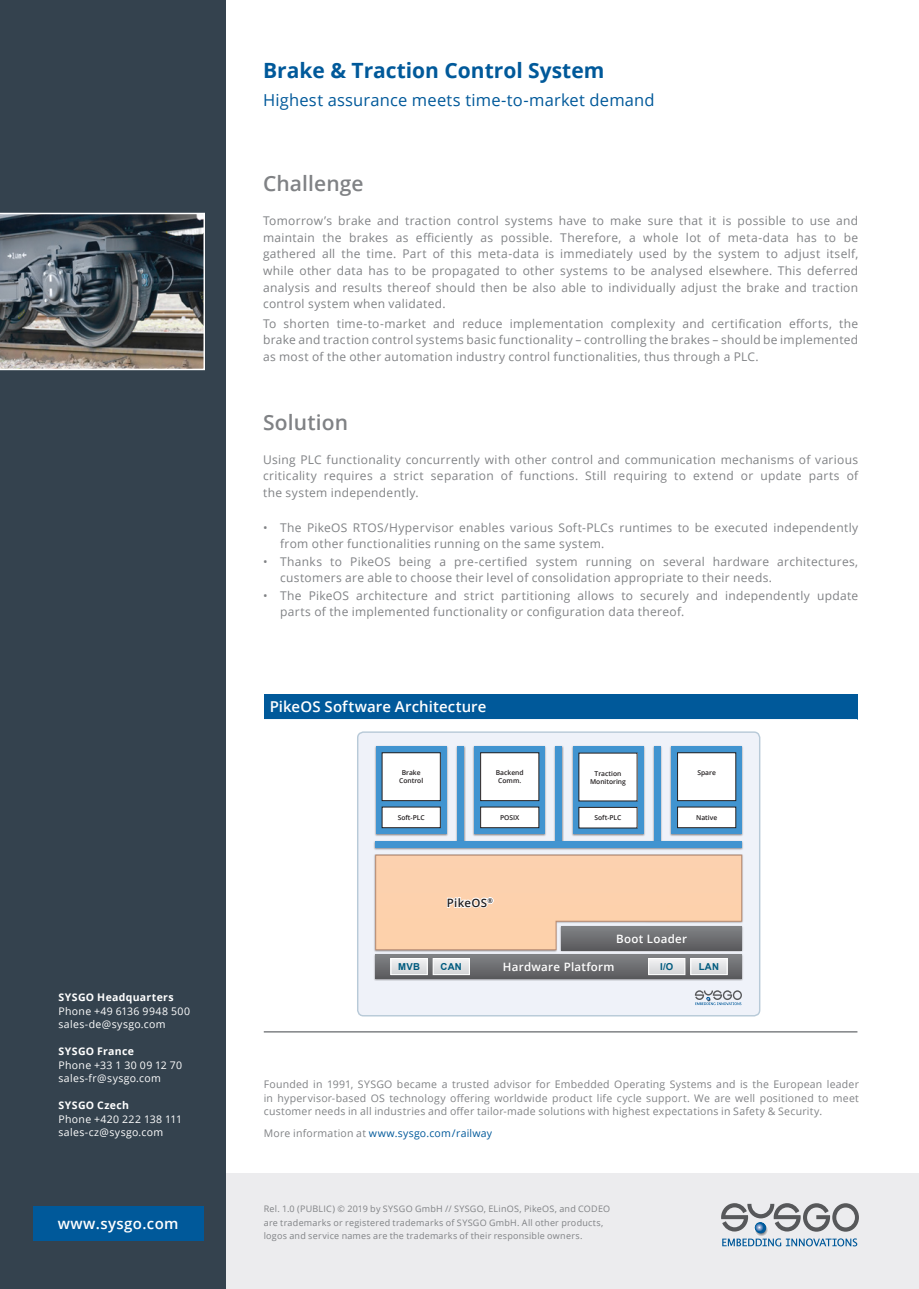
<style>
.page{position:relative;width:919px;height:1289px;background:#fff}
.page>*{position:absolute;margin:0;border:0;box-sizing:border-box;transform-origin:0 0}
.t1{font:700 21px "Open Sans";color:#00599a}
._3{font:600 21px "Open Sans";letter-spacing:.005em;color:#808285}
._3-2{font:16.5px "Open Sans";letter-spacing:.01em;color:#00599a}
.Feature_P{font:600 15px "Open Sans";letter-spacing:.005em;color:#fff}
.Feature_P-2{font:600 15px "Open Sans";letter-spacing:.025em;color:#fff}
._3-3{font:12px/16.5px "Open Sans";letter-spacing:.025em;color:#808285;text-align:justify}
.t2{font:600 11.55px "Open Sans";letter-spacing:.025em;color:#fff}
.t3{font:600 11.55px "Open Sans";letter-spacing:.025em;color:#231f20}
._3-4{font:10.5px/13.5px "Open Sans";letter-spacing:.025em;color:#808285;text-align:justify}
._1{font:10.5px "Open Sans";letter-spacing:.03em;color:#fff}
._1-2{font:700 10.5px "Open Sans";letter-spacing:.03em;color:#fff}
._3-5{font:10.5px "Open Sans";letter-spacing:.02em;color:#00599a}
.t4{font:700 9.6px "Arial";letter-spacing:.025em;color:#005b7f}
.Disclaimer{font:9px/13.5px "Open Sans";letter-spacing:.025em;color:#808285}
.t5{font:600 6.75px/8.1px "Open Sans";color:#231f20;text-align:center}
.s1{color:#808285}
</style>
<div class="page">
<div style="left:225px;top:1172px;width:693px;height:116px;background:#ececee"></div>
<div style="left:0;top:0;width:225px;height:1288px;background:#34424e"></div>
<svg style="left:754px;top:1222px;width:14px;height:14px"></svg>
<div style="left:754px;top:1221px;width:12px;height:12px;background:#00599a;border-radius:50%"></div>
<svg style="left:721px;top:1203px;width:137px;height:28px"></svg>
<svg style="left:722px;top:1238px;width:135px;height:8px"></svg>
<div style="left:264px;top:694px;width:593px;height:25px;background:#00599a"></div>
<hr style="left:264px;top:1031px;width:593px;height:1px;background:#808285">
<div style="left:357px;top:732px;width:402px;height:283px;background:#eff2f9;border-radius:6px"></div>
<div style="left:357px;top:731px;width:403px;height:285px;border:1px solid #b8cad8;border-radius:6px"></div>
<svg style="left:694px;top:990px;width:47px;height:15px"></svg>
<div style="left:373px;top:953px;width:370px;height:27px;background:#231f20;opacity:.5"></div>
<svg style="left:375px;top:954px;width:366px;height:24px;background:#737477"></svg>
<svg style="left:393px;top:960px;width:32px;height:12px"></svg>
<div style="left:391px;top:958px;width:36px;height:16px;border:1px solid #fff"></div>
<svg style="left:435px;top:960px;width:32px;height:12px"></svg>
<div style="left:433px;top:958px;width:36px;height:16px;border:1px solid #fff"></div>
<svg style="left:650px;top:960px;width:33px;height:12px"></svg>
<div style="left:648px;top:958px;width:37px;height:16px;border:1px solid #fff"></div>
<svg style="left:692px;top:960px;width:33px;height:12px"></svg>
<div style="left:690px;top:958px;width:37px;height:16px;border:1px solid #fff"></div>
<div style="left:373px;top:853px;width:370px;height:99px;background:#231f20;opacity:.5"></div>
<svg style="left:375px;top:854px;width:367px;height:96px;background:#f9cfad"></svg>
<div style="left:559px;top:925px;width:184px;height:27px;background:#231f20;opacity:.5"></div>
<div style="left:561px;top:926px;width:180px;height:24px;background:linear-gradient(to bottom,#828487,#5c5c5f)"></div>
<div style="left:455px;top:745px;width:11px;height:99px;background:#231f20;opacity:.5"></div>
<div style="left:457px;top:746px;width:7px;height:95px;background:#4194d0"></div>
<div style="left:553px;top:745px;width:11px;height:99px;background:#231f20;opacity:.5"></div>
<div style="left:555px;top:746px;width:7px;height:95px;background:#4194d0"></div>
<div style="left:374px;top:745px;width:74px;height:91px;background:#231f20;opacity:.5"></div>
<svg style="left:376px;top:746px;width:70px;height:88px;background:#408cc3"></svg>
<div style="left:382px;top:752px;width:58px;height:48px;background:#fff"></div>
<div style="left:382px;top:807px;width:58px;height:20px;background:#fff"></div>
<div style="left:382px;top:806px;width:58px;height:22px;border:1px solid #231f20"></div>
<div style="left:652px;top:745px;width:10px;height:98px;background:#231f20;opacity:.5"></div>
<div style="left:472px;top:745px;width:75px;height:91px;background:#231f20;opacity:.5"></div>
<div style="left:474px;top:746px;width:71px;height:88px;background:#4194d0"></div>
<div style="left:480px;top:752px;width:59px;height:48px;background:#fff"></div>
<div style="left:480px;top:752px;width:59px;height:48px;border:1px solid #231f20"></div>
<div style="left:480px;top:807px;width:59px;height:20px;background:#fff"></div>
<div style="left:480px;top:806px;width:59px;height:22px;border:1px solid #231f20"></div>
<div style="left:571px;top:745px;width:74px;height:91px;background:#231f20;opacity:.5"></div>
<svg style="left:572px;top:746px;width:71px;height:88px;background:#468ec3"></svg>
<div style="left:579px;top:753px;width:58px;height:48px;background:#fff"></div>
<div style="left:373px;top:840px;width:370px;height:10px;background:#a8a9ae"></div>
<div style="left:375px;top:841px;width:366px;height:7px;background:#4194d0"></div>
<div style="left:579px;top:807px;width:58px;height:21px;background:#fff"></div>
<div style="left:578px;top:807px;width:59px;height:21px;border:1px solid #231f20"></div>
<div style="left:669px;top:745px;width:74px;height:91px;background:#231f20;opacity:.5"></div>
<div style="left:671px;top:746px;width:70px;height:88px;background:#4194d0"></div>
<div style="left:677px;top:752px;width:58px;height:48px;background:#fff"></div>
<div style="left:677px;top:752px;width:59px;height:48px;border:1px solid #231f20"></div>
<div style="left:677px;top:807px;width:58px;height:20px;background:#fff"></div>
<div style="left:677px;top:806px;width:59px;height:22px;border:1px solid #231f20"></div>
<div style="left:33px;top:1205px;width:170px;height:34px;background:#00599a"></div>
<svg style="left:0;top:213px;width:205px;height:157px;background:#5d6266"></svg>
<p class="_1-2" style="left:58px;top:990px;width:117px">SYSGO Headquarters</p>
<p class="_1" style="left:58px;top:1003px;width:133px">Phone +49 6136 9948 500</p>
<p class="_1" style="left:58px;top:1017px;width:109px">sales-de@sysgo.com</p>
<p class="_1-2" style="left:58px;top:1044px;width:77px">SYSGO France</p>
<p class="_1" style="left:58px;top:1057px;width:125px">Phone +33 1 30 09 12 70</p>
<p class="_1" style="left:58px;top:1071px;width:104px">sales-fr@sysgo.com</p>
<p class="_1-2" style="left:58px;top:1098px;width:72px">SYSGO Czech</p>
<p class="_1" style="left:58px;top:1111px;width:125px">Phone +420 222 138 111</p>
<p class="_1" style="left:58px;top:1125px;width:106px">sales-cz@sysgo.com</p>
<p class="Feature_P-2" style="left:58px;top:1212px;width:122px">www.sysgo.com</p>
<p class="t1" style="left:263px;top:55px;width:343px">Brake &amp; Traction Control System</p>
<p class="_3-2" style="left:263px;top:89px;width:393px">Highest assurance meets time-to-market demand</p>
<p class="_3" style="left:263px;top:169px;width:102px">Challenge</p>
<p class="_3-3" style="left:263px;top:212px;width:596px">Tomorrow’s brake and traction control systems have to make sure that it is possible to use and maintain the brakes as efficiently as possible. Therefore, a whole lot of meta-data has to be gathered all the time. Part of this meta-data is immediately used by the system to adjust itself, while other data has to be propagated to other systems to be analysed elsewhere. This deferred analysis and results thereof should then be also able to individually adjust the brake and traction control system when validated.</p>
<p class="_3-3" style="left:263px;top:314px;width:596px">To shorten time-to-market and reduce implementation complexity and certification efforts, the brake and traction control systems basic functionality – controlling the brakes – should be implemented as most of the other automation industry control functionalities, thus through a PLC.</p>
<p class="_3" style="left:263px;top:407px;width:86px">Solution</p>
<p class="_3-3" style="left:263px;top:451px;width:596px">Using PLC functionality concurrently with other control and communication mechanisms of various criticality requires a strict separation of functions. Still requiring to extend or update parts of the system independently.</p>
<p class="_3-3" style="left:280px;top:519px;width:579px;text-indent:-17px">• The PikeOS RTOS/Hypervisor enables various Soft-PLCs runtimes to be executed independently from other functionalities running on the same system.</p>
<p class="_3-3" style="left:280px;top:553px;width:579px;text-indent:-17px">• Thanks to PikeOS being a pre-certified system running on several hardware architectures, customers are able to choose their level of consolidation appropriate to their needs.</p>
<p class="_3-3" style="left:280px;top:587px;width:579px;text-indent:-17px">• The PikeOS architecture and strict partitioning allows to securely and independently update parts of the implemented functionality or configuration data thereof.</p>
<p class="Feature_P" style="left:270px;top:696px;width:218px">PikeOS Software Architecture</p>
<p class="t5" style="left:399px;top:768px;width:26px">Brake<br>Control</p>
<p class="t5" style="left:397px;top:813px;width:29px">Soft-PLC</p>
<p class="t5" style="left:496px;top:768px;width:29px">Backend<br>Comm.</p>
<p class="t5" style="left:500px;top:813px;width:21px">POSIX</p>
<p class="t3" style="left:447px;top:894px;width:48px">PikeOS<sup>®</sup></p>
<p class="t5" style="left:590px;top:769px;width:37px">Traction<br>Monitoring</p>
<p class="t5" style="left:594px;top:813px;width:29px">Soft-PLC</p>
<p class="t5" style="left:697px;top:768px;width:20px">Spare</p>
<p class="t5" style="left:696px;top:813px;width:23px">Native</p>
<p class="t2" style="left:616px;top:930px;width:72px">Boot Loader</p>
<p class="t4" style="left:398px;top:959px;width:23px">MVB</p>
<p class="t4" style="left:440px;top:959px;width:23px">CAN</p>
<p class="t2" style="left:503px;top:958px;width:113px">Hardware Platform</p>
<p class="t4" style="left:660px;top:959px;width:15px">I/O</p>
<p class="t4" style="left:698px;top:959px;width:22px">LAN</p>
<p class="_3-4" style="left:264px;top:1077px;width:596px">Founded in 1991, SYSGO became a trusted advisor for Embedded Operating Systems and is the European leader in hypervisor-based OS technology offering worldwide product life cycle support. We are well positioned to meet customer needs in all industries and offer tailor-made solutions with highest expectations in Safety &amp; Security.</p>
<p class="_3-5" style="left:264px;top:1126px;width:230px"><span class="s1">More information at</span> www.sysgo.com/railway</p>
<p class="Disclaimer" style="left:264px;top:1202px;width:348px">Rel. 1.0 (PUBLIC) © 2019 by SYSGO GmbH // SYSGO, ELinOS, PikeOS, and CODEO are trademarks or registered trademarks of SYSGO GmbH. All other products, logos and service names are the trademarks of their responsible owners.</p>
</div>
